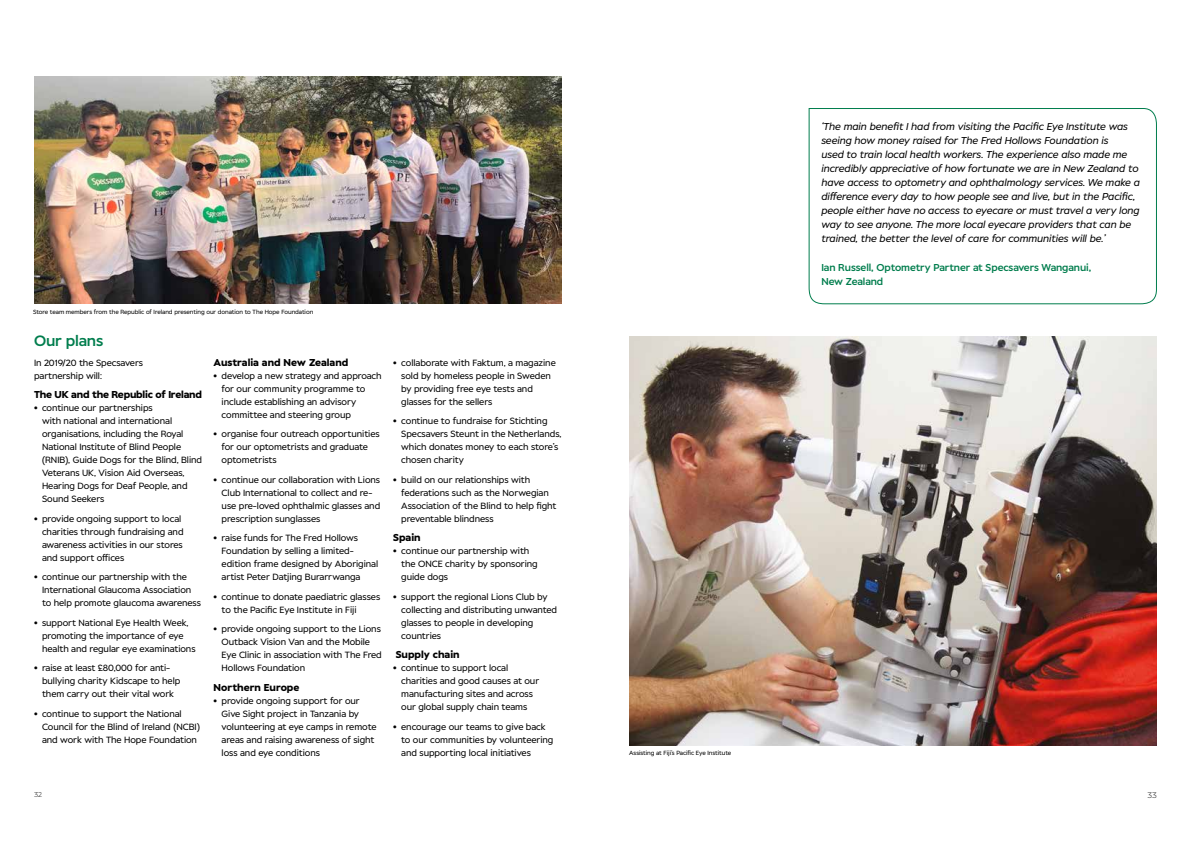
<style>
.page{position:relative;width:1191px;height:842px;background:#fff}
.page>*{position:absolute;margin:0;border:0;box-sizing:border-box;transform-origin:0 0}
.t1{font:500 15px "Specsavers";letter-spacing:-.01em;color:#007d4d}
.t2{font:italic 10px/14px "Specsavers";letter-spacing:-.005em;color:#000}
.t3{font:500 10px/14px "Specsavers";letter-spacing:-.005em;color:#007d4d}
.t4{font:700 10px "Specsavers";color:#000}
.t5{font:700 10px "Specsavers";letter-spacing:-.02em;color:#000}
.t6{font:9px/13px "Specsavers";letter-spacing:-.005em;color:#000}
.t7{font:300 8px "Specsavers";color:#000}
.t8{font:300 7px "Specsavers";color:#000}
.t9{font:6px "Specsavers";letter-spacing:-.005em;color:#000}
.s1{font-weight:700;font-size:10px}
</style>
<div class="page">
<svg style="left:808px;top:108px;width:349px;height:197px"></svg>
<img style="left:629px;top:336px;width:528px;height:410px">
<img style="left:34px;top:76px;width:527px;height:228px">
<p class="t9" style="left:33px;top:308px;width:282px">Store team members from the Republic of Ireland presenting our donation to The Hope Foundation</p>
<h1 class="t1" style="left:34px;top:331px;width:71px">Our plans</h1>
<p class="t6" style="left:34px;top:356px;width:110px">In 2019/20 the Specsavers partnership will:</p>
<p class="t5" style="left:34px;top:388px;width:169px">The UK and the Republic of Ireland</p>
<p class="t6" style="left:42px;top:401px;width:161px;text-indent:-8px"><span class="s1">•</span> continue our partnerships<br>with national and international organisations, including the Royal<br>National Institute of Blind People (RNIB), Guide Dogs for the Blind, Blind<br>Veterans UK, Vision Aid Overseas,<br>Hearing Dogs for Deaf People, and<br>Sound Seekers</p>
<p class="t6" style="left:42px;top:512px;width:143px;text-indent:-8px"><span class="s1">•</span> provide ongoing support to local charities through fundraising and awareness activities in our stores and support offices</p>
<p class="t6" style="left:42px;top:570px;width:161px;text-indent:-8px"><span class="s1">•</span> continue our partnership with the<br>International Glaucoma Association to help promote glaucoma awareness</p>
<p class="t6" style="left:42px;top:616px;width:155px;text-indent:-8px"><span class="s1">•</span> support National Eye Health Week, promoting the importance of eye health and regular eye examinations</p>
<p class="t6" style="left:42px;top:661px;width:140px;text-indent:-8px"><span class="s1">•</span> raise at least £80,000 for anti&shy;bullying charity Kidscape to help them carry out their vital work</p>
<p class="t6" style="left:42px;top:707px;width:159px;text-indent:-8px"><span class="s1">•</span> continue to support the National<br>Council for the Blind of Ireland (NCBI) and work with The Hope Foundation</p>
<p class="t4" style="left:214px;top:356px;width:136px">Australia and New Zealand</p>
<p class="t6" style="left:222px;top:369px;width:162px;text-indent:-8px"><span class="s1">•</span> develop a new strategy and approach for our community programme to include establishing an advisory committee and steering group</p>
<p class="t6" style="left:222px;top:427px;width:160px;text-indent:-8px"><span class="s1">•</span> organise four outreach opportunities for our optometrists and graduate optometrists</p>
<p class="t6" style="left:222px;top:473px;width:160px;text-indent:-8px"><span class="s1">•</span> continue our collaboration with Lions Club International to collect and re&shy;use pre-loved ophthalmic glasses and prescription sunglasses</p>
<p class="t6" style="left:222px;top:531px;width:158px;text-indent:-8px"><span class="s1">•</span> raise funds for The Fred Hollows Foundation by selling a limited&shy;edition frame designed by Aboriginal artist Peter Datjing Burarrwanga</p>
<p class="t6" style="left:222px;top:590px;width:160px;text-indent:-8px"><span class="s1">•</span> continue to donate paediatric glasses to the Pacific Eye Institute in Fiji</p>
<p class="t6" style="left:222px;top:622px;width:162px;text-indent:-8px"><span class="s1">•</span> provide ongoing support to the Lions<br>Outback Vision Van and the Mobile<br>Eye Clinic in association with The Fred<br>Hollows Foundation</p>
<p class="t4" style="left:214px;top:681px;width:87px">Northern Europe</p>
<p class="t6" style="left:222px;top:694px;width:156px;text-indent:-8px"><span class="s1">•</span> provide ongoing support for our<br>Give Sight project in Tanzania by volunteering at eye camps in remote areas and raising awareness of sight loss and eye conditions</p>
<p class="t6" style="left:401px;top:356px;width:156px;text-indent:-8px"><span class="s1">•</span> collaborate with Faktum, a magazine sold by homeless people in Sweden by providing free eye tests and glasses for the sellers</p>
<p class="t6" style="left:401px;top:414px;width:162px;text-indent:-8px"><span class="s1">•</span> continue to fundraise for Stichting<br>Specsavers Steunt in the Netherlands, which donates money to each store’s chosen charity</p>
<p class="t6" style="left:401px;top:473px;width:157px;text-indent:-8px"><span class="s1">•</span> build on our relationships with federations such as the Norwegian<br>Association of the Blind to help fight preventable blindness</p>
<p class="t4" style="left:393px;top:531px;width:29px">Spain</p>
<p class="t6" style="left:401px;top:544px;width:138px;text-indent:-8px"><span class="s1">•</span> continue our partnership with the ONCE charity by sponsoring guide dogs</p>
<p class="t6" style="left:401px;top:590px;width:157px;text-indent:-8px"><span class="s1">•</span> support the regional Lions Club by collecting and distributing unwanted glasses to people in developing countries</p>
<p class="t4" style="left:396px;top:648px;width:65px">Supply chain</p>
<p class="t6" style="left:401px;top:661px;width:140px;text-indent:-8px"><span class="s1">•</span> continue to support local charities and good causes at our manufacturing sites and across our global supply chain teams</p>
<p class="t6" style="left:401px;top:720px;width:154px;text-indent:-8px"><span class="s1">•</span> encourage our teams to give back to our communities by volunteering and supporting local initiatives</p>
<p class="t9" style="left:629px;top:750px;width:104px">Assisting at Fiji’s Pacific Eye Institute</p>
<p class="t2" style="left:821px;top:120px;width:320px">‘The main benefit I had from visiting the Pacific Eye Institute was seeing how money raised for The Fred Hollows Foundation is<br>used to train local health workers. The experience also made me incredibly appreciative of how fortunate we are in New Zealand to have access to optometry and ophthalmology services. We make a difference every day to how people see and live, but in the Pacific, people either have no access to eyecare or must travel a very long way to see anyone. The more local eyecare providers that can be trained, the better the level of care for communities will be.’</p>
<p class="t3" style="left:821px;top:260px;width:271px">Ian Russell, Optometry Partner at Specsavers Wanganui,<br>New Zealand</p>
<p class="t8" style="left:34px;top:790px;width:10px">32</p>
<p class="t7" style="left:1147px;top:790px;width:11px">33</p>
</div>
